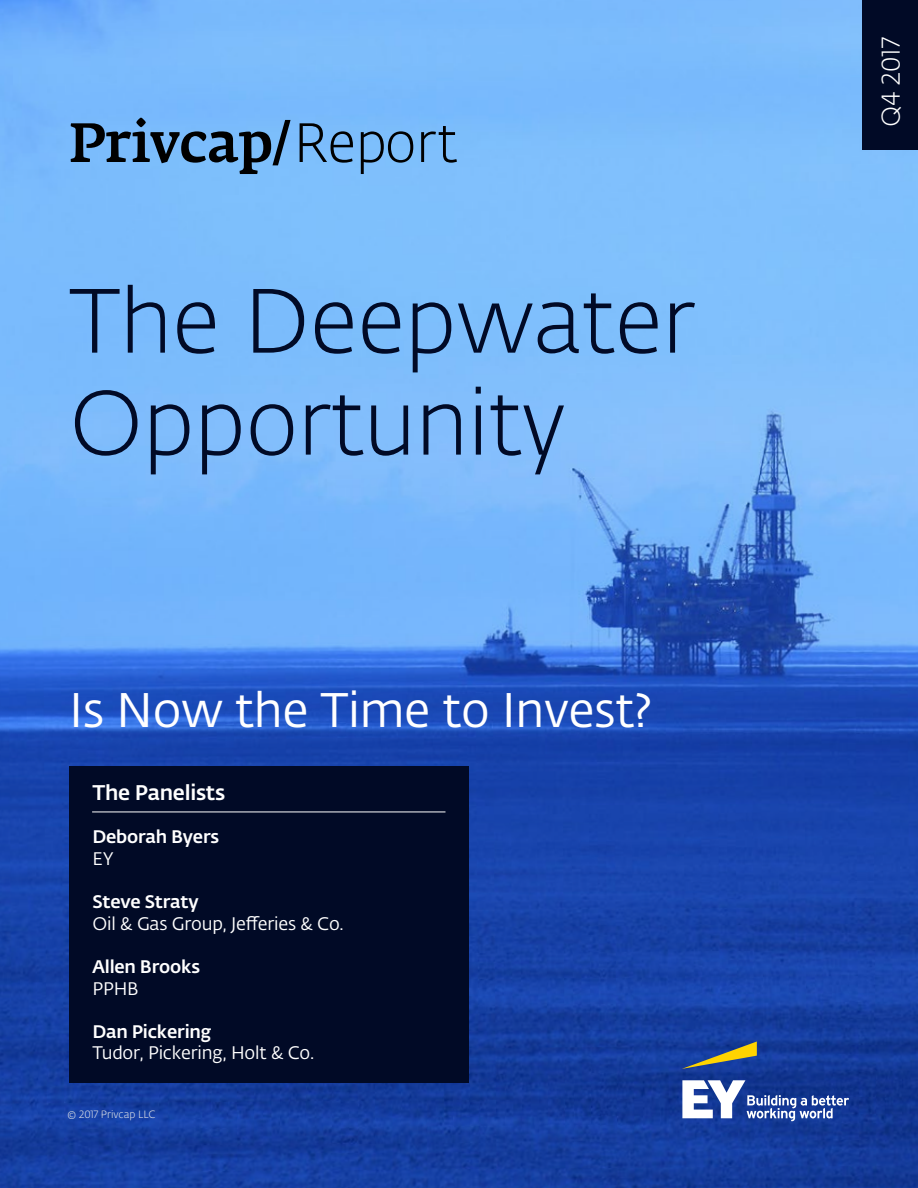
<style>
.page{position:relative;width:918px;height:1188px;background:#fff}
.page>*{position:absolute;margin:0;border:0;box-sizing:border-box;transform-origin:0 0}
.t1{font:300 90px/102px "Fedra Sans Alt Pro";letter-spacing:-.005em;color:#010a26}
.t2{font:500 54.75px "Fedra Serif A Std";color:#000}
.t3{font:48px "Fedra Sans Alt Pro";letter-spacing:-.005em;color:#fff}
.t4{font:300 25.5px "Fedra Sans Alt Pro";color:#fff}
.t5{font:500 21px "Fedra Sans Alt Pro";letter-spacing:-.01em;color:#fff}
.t6{font:18px "Fedra Sans Alt Pro";letter-spacing:-.01em;color:#fff}
.t7{font:500 18px "Fedra Sans Alt Pro";letter-spacing:-.01em;color:#fff}
.t8{font:300 10.5px "Fedra Sans Alt Pro";color:#e6e7e8}
.s1{font-weight:700}
.s2{font-family:"Fedra Sans Alt Pro";font-weight:300}
</style>
<div class="page">
<img style="left:0;top:0;width:918px;height:1188px">
<div style="left:69px;top:766px;width:399px;height:317px;background:#010a26"></div>
<div style="left:862px;top:1px;width:56px;height:149px;background:#010a26"></div>
<hr style="left:92px;top:812px;width:354px;height:1px;background:#fff">
<svg style="left:682px;top:1041px;width:75px;height:28px;background:#4f6275"></svg>
<svg style="left:682px;top:1080px;width:167px;height:41px"></svg>
<h2 class="t2" style="left:69px;top:118px;width:390px">Privcap<span class="s1">/</span> <span class="s2">Report</span></h2>
<h1 class="t1" style="left:69px;top:278px;width:628px">The Deepwater<br>Opportunity</h1>
<h3 class="t3" style="left:69px;top:690px;width:585px">Is Now the Time to Invest?</h3>
<p class="t5" style="left:92px;top:784px;width:134px">The Panelists</p>
<p class="t7" style="left:92px;top:829px;width:128px">Deborah Byers</p>
<p class="t6" style="left:92px;top:851px;width:23px">EY</p>
<p class="t7" style="left:92px;top:894px;width:108px">Steve Straty</p>
<p class="t6" style="left:92px;top:916px;width:253px">Oil &amp; Gas Group, Jefferies &amp; Co.</p>
<p class="t7" style="left:92px;top:959px;width:109px">Allen Brooks</p>
<p class="t6" style="left:92px;top:981px;width:48px">PPHB</p>
<p class="t7" style="left:92px;top:1024px;width:121px">Dan Pickering</p>
<p class="t6" style="left:92px;top:1045px;width:223px">Tudor, Pickering, Holt &amp; Co.</p>
<p class="t8" style="left:68px;top:1110px;width:90px">© 2017 Privcap LLC</p>
<h3 class="t4" style="left:881px;top:127px;width:91px;rotate:-90deg">Q4 2017</h3>
</div>
